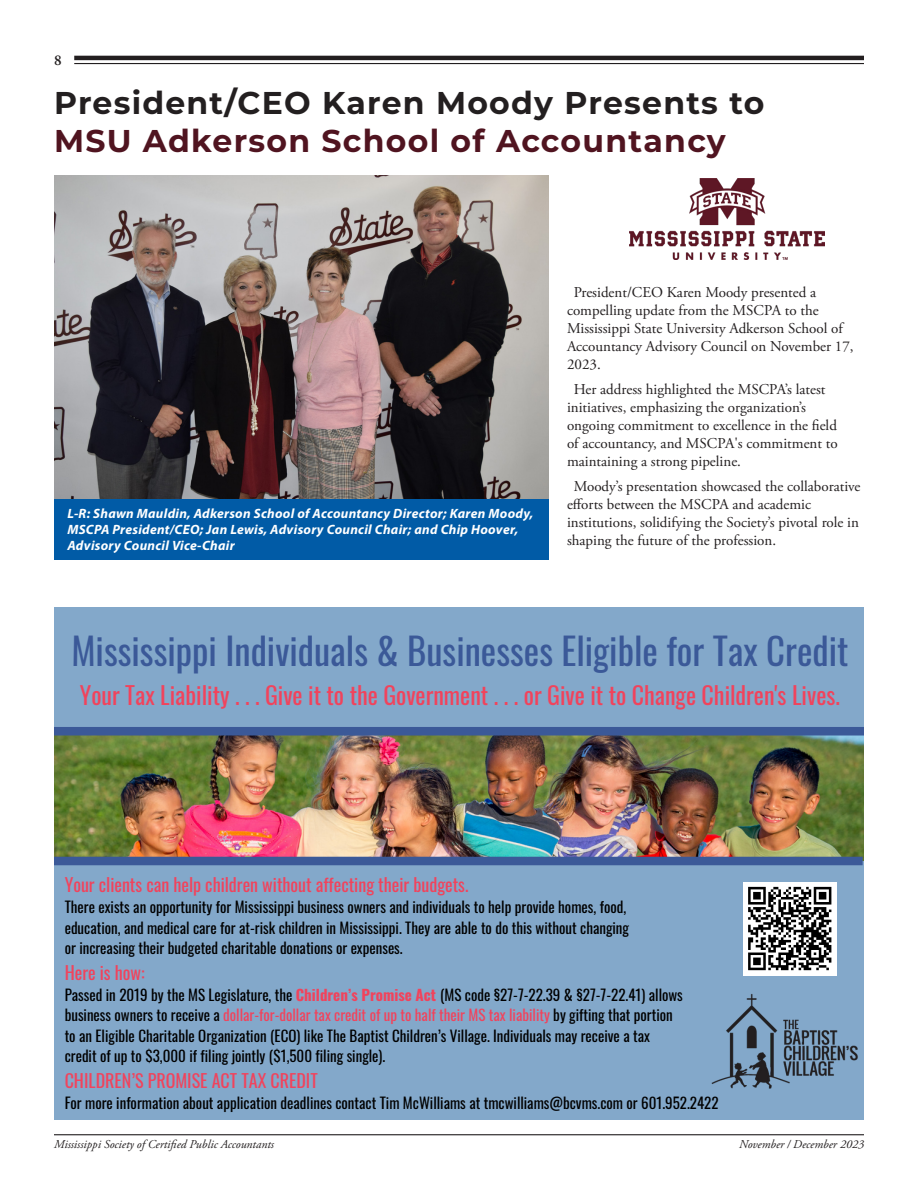
<style>
.page{position:relative;width:918px;height:1188px;background:#fff}
.page>*{position:absolute;margin:0;border:0;box-sizing:border-box;transform-origin:0 0}
.t1{font:36.75px "Oswald";color:#3b5998}
.t2{font:700 31.5px/37.8px "Montserrat";letter-spacing:.04em;color:#231f20}
.t3{font:24px "Oswald";color:#f1435c}
.t4{font:18px "Oswald";color:#f1435c}
.t5{font:15px/20.2px "Oswald";color:#000}
.BasicBodyCopy{font:15px/18px "Adobe Garamond Pro";color:#231f20}
.t6{font:600 15px "Adobe Garamond Pro";color:#231f20}
.MSCPA_BodyCopy{font:italic 700 13.5px/16.2px "Myriad Pro";letter-spacing:.02em;color:#fff}
.t7{font:italic 12px "Adobe Garamond Pro";color:#231f20}
.s1{color:#501420}
.s2{font-weight:700;color:#f1435c}
.s3{color:#f1435c}
</style>
<div class="page">
<div style="left:54px;top:608px;width:810px;height:512px;background:#83a8ca"></div>
<img style="left:711px;top:994px;width:147px;height:95px">
<img style="left:54px;top:736px;width:810px;height:124px">
<div style="left:54px;top:857px;width:809px;height:8px;background:#3b5998"></div>
<svg style="left:54px;top:727px;width:810px;height:9px;background:#3d5a93"></svg>
<div style="left:743px;top:882px;width:93px;height:93px;background:#fff"></div>
<svg style="left:748px;top:886px;width:84px;height:85px"></svg>
<img style="left:54px;top:176px;width:494px;height:323px">
<div style="left:54px;top:499px;width:494px;height:61px;background:#015ba6"></div>
<img style="left:629px;top:179px;width:196px;height:80px">
<hr style="left:74px;top:56px;width:790px;height:4px;background:#231f20">
<hr style="left:74px;top:63px;width:790px;height:1px;background:#231f20">
<hr style="left:54px;top:1134px;width:810px;height:1px;background:#231f20">
<p class="t6" style="left:54px;top:51px;width:9px">8</p>
<p class="t2" style="left:54px;top:83px;width:712px">President/CEO Karen Moody Presents to<br><span class="s1">MSU Adkerson School of Accountancy</span></p>
<p class="MSCPA_BodyCopy" style="left:68px;top:505px;width:467px">L-R: Shawn Mauldin, Adkerson School of Accountancy Director; Karen Moody,<br>MSCPA President/CEO; Jan Lewis, Advisory Council Chair; and Chip Hoover,<br>Advisory Council Vice-Chair</p>
<p class="BasicBodyCopy" style="left:567px;top:284px;width:288px;text-indent:7px">President/CEO Karen Moody presented a compelling update from the MSCPA to the Mississippi State University Adkerson School of Accountancy Advisory Council on November 17, 2023.</p>
<p class="BasicBodyCopy" style="left:567px;top:381px;width:272px;text-indent:7px">Her address highlighted the MSCPA’s latest initiatives, emphasizing the organization’s ongoing commitment to excellence in the field of accountancy, and MSCPA's commitment to maintaining a strong pipeline.</p>
<p class="BasicBodyCopy" style="left:567px;top:478px;width:295px;text-indent:7px">Moody’s presentation showcased the collaborative efforts between the MSCPA and academic institutions, solidifying the Society’s pivotal role in shaping the future of the profession.</p>
<p class="t1" style="left:71px;top:619px;width:779px">Mississippi Individuals &amp; Businesses Eligible for Tax Credit</p>
<p class="t3" style="left:80px;top:674px;width:762px">Your Tax Liability . . . Give it to the Government . . . or Give it to Change Children's Lives.</p>
<p class="t4" style="left:65px;top:869px;width:405px">Your clients can help children without affecting their budgets.</p>
<p class="t5" style="left:65px;top:896px;width:566px">There exists an opportunity for Mississippi business owners and individuals to help provide homes, food, education, and medical care for at-risk children in Mississippi. They are able to do this without changing or increasing their budgeted charitable donations or expenses.</p>
<p class="t4" style="left:65px;top:956px;width:81px">Here is how:</p>
<p class="t5" style="left:65px;top:983px;width:620px">Passed in 2019 by the MS Legislature, the <span class="s2">Children’s Promise Act</span> (MS code §27-7-22.39 &amp; §27-7-22.41) allows business owners to receive a <span class="s3">dollar-for-dollar tax credit of up to half their MS tax liability</span> by gifting that portion to an Eligible Charitable Organization (ECO) like The Baptist Children’s Village. Individuals may receive a tax credit of up to $3,000 if filing jointly ($1,500 filing single).</p>
<p class="t4" style="left:65px;top:1064px;width:255px">CHILDREN’S PROMISE ACT TAX CREDIT</p>
<p class="t5" style="left:65px;top:1091px;width:655px">For more information about application deadlines contact Tim McWilliams at tmcwilliams@bcvms.com or 601.952.2422</p>
<p class="t7" style="left:54px;top:1137px;width:221px">Mississippi Society of Certified Public Accountants</p>
<p class="t7" style="left:739px;top:1137px;width:126px">November / December 2023</p>
</div>
